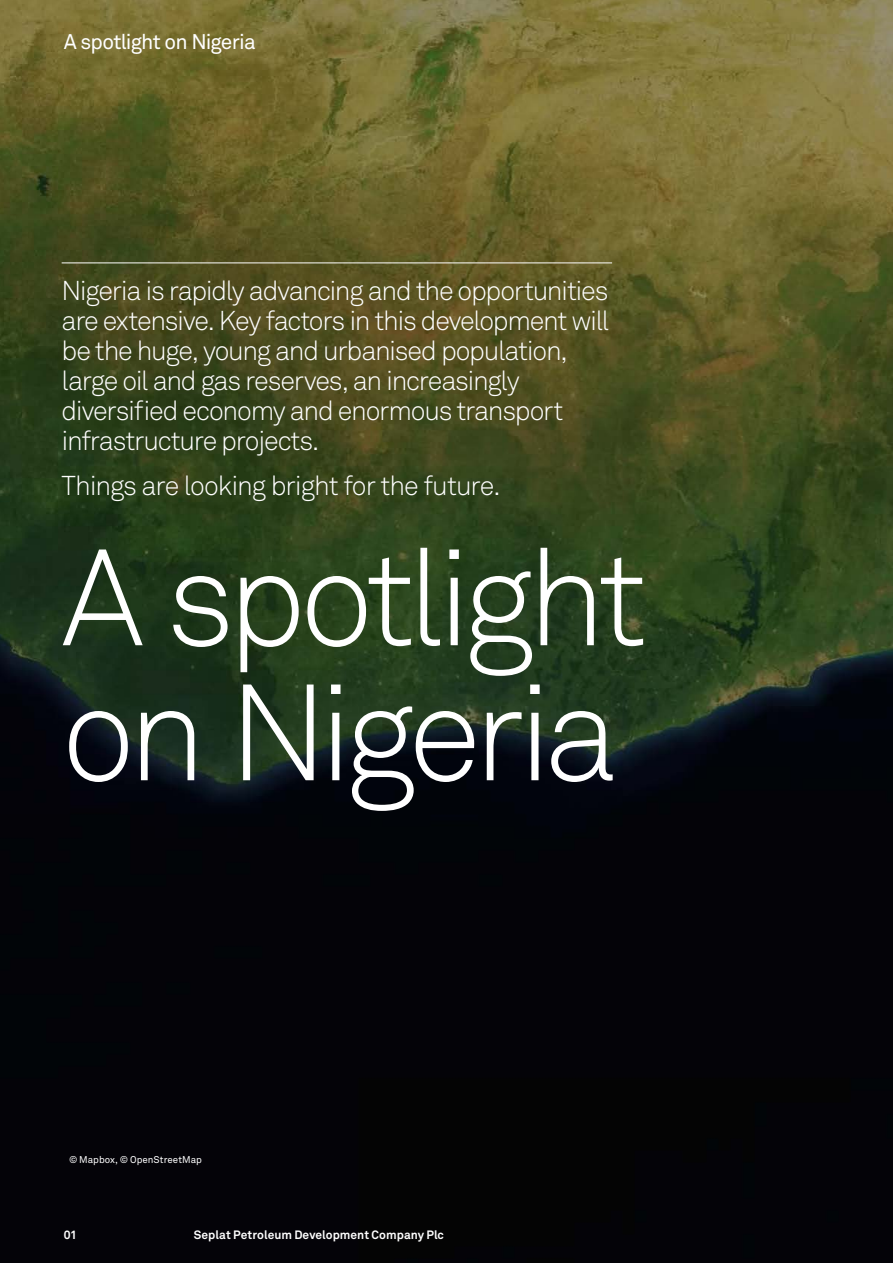
<style>
.page{position:relative;width:893px;height:1263px;background:#fff}
.page>*{position:absolute;margin:0;border:0;box-sizing:border-box;transform-origin:0 0}
.t1{font:300 135px/135px "Akkurat Pro";letter-spacing:-.06em;color:#fff}
.t2{font:300 27px/30px "Akkurat Pro";letter-spacing:-.045em;color:#fff}
.t3{font:21px "Akkurat Pro";letter-spacing:-.04em;color:#fff}
.t4{font:700 12px "Akkurat Pro";letter-spacing:.005em;color:#fff}
.t5{font:9.75px "Akkurat Pro";color:#fff}
</style>
<div class="page">
<img style="left:0;top:0;width:893px;height:1263px">
<hr style="left:62px;top:263px;width:550px;height:1px;background:#fff">
<p class="t3" style="left:64px;top:29px;width:193px">A spotlight on Nigeria</p>
<p class="t2" style="left:62px;top:276px;width:549px">Nigeria is rapidly advancing and the opportunities are extensive. Key factors in this development will be the huge, young and urbanised population, large oil and gas reserves, an increasingly diversified economy and enormous transport infrastructure projects.</p>
<p class="t2" style="left:62px;top:471px;width:440px">Things are looking bright for the future.</p>
<h1 class="t1" style="left:62px;top:531px;width:588px">A spotlight on Nigeria</h1>
<p class="t5" style="left:69px;top:1153px;width:134px">© Mapbox, © OpenStreetMap</p>
<p class="t4" style="left:64px;top:1227px;width:15px">01</p>
<p class="t4" style="left:194px;top:1227px;width:252px">Seplat Petroleum Development Company Plc</p>
</div>
